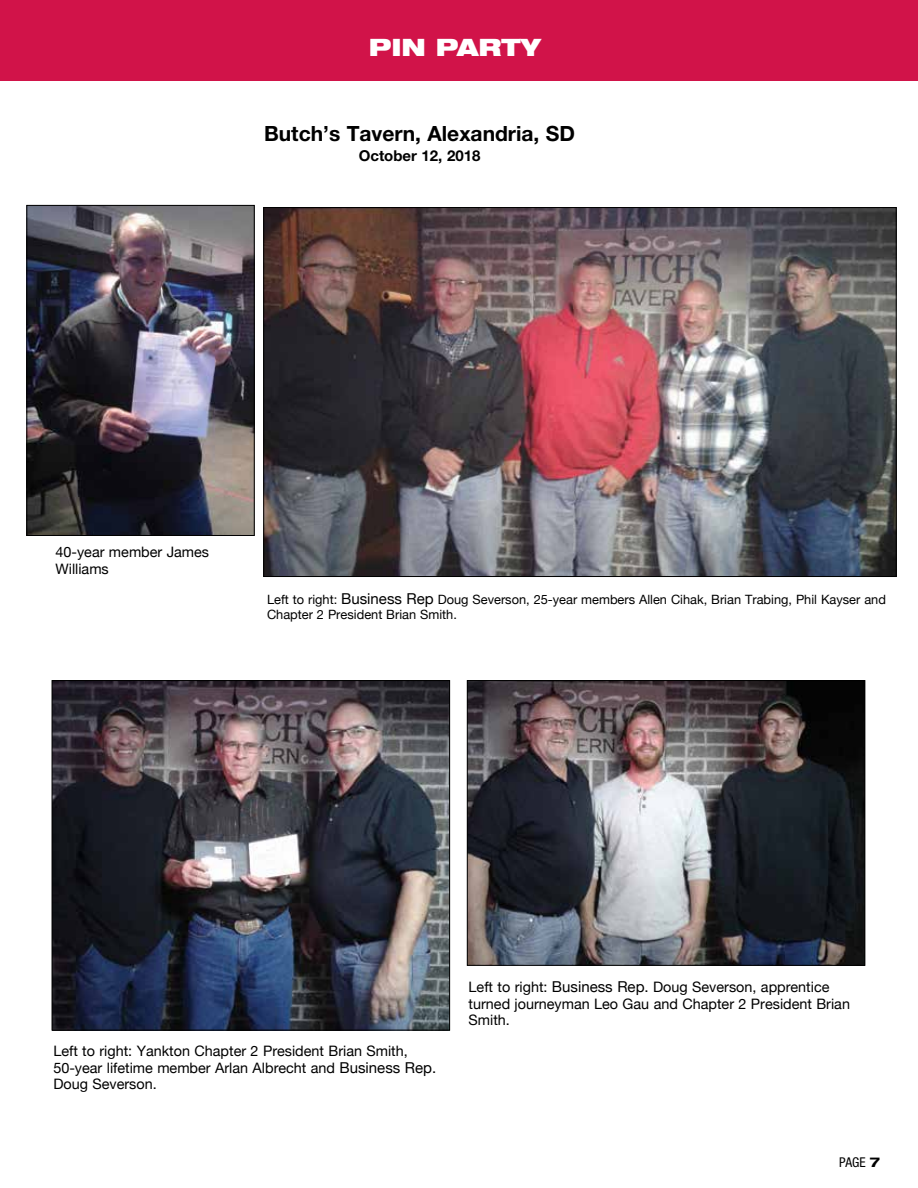
<style>
.page{position:relative;width:918px;height:1188px;background:#fff}
.page>*{position:absolute;margin:0;border:0;box-sizing:border-box;transform-origin:0 0}
.t1{font:900 expanded 24px "Helvetica Neue";color:#fff}
.t2{font:700 21px "Helvetica Neue";color:#000}
.t3{font:700 15px "Helvetica Neue";color:#000}
.t4{font:14.4px/16.5px "Helvetica Neue";color:#000}
.t5{font:condensed 13.5px "Helvetica Neue";color:#000}
.t6{font:12.75px/14.7px "Helvetica Neue";color:#000}
.s1{font-size:15px}
.s2{font-weight:700;font-stretch:expanded}
</style>
<div class="page">
<div style="left:0;top:0;width:918px;height:81px;background:#d11349"></div>
<img style="left:266px;top:209px;width:628px;height:366px">
<img style="left:54px;top:682px;width:394px;height:346px">
<div style="left:52px;top:680px;width:398px;height:350px;border:1px solid #000"></div>
<img style="left:469px;top:682px;width:394px;height:282px">
<div style="left:467px;top:680px;width:398px;height:286px;border:1px solid #000"></div>
<img style="left:29px;top:207px;width:223px;height:327px">
<div style="left:27px;top:205px;width:227px;height:331px;border:1px solid #000"></div>
<h1 class="t1" style="left:369px;top:32px;width:173px">PIN PARTY</h1>
<h2 class="t2" style="left:264px;top:121px;width:312px">Butch’s Tavern, Alexandria, SD</h2>
<p class="t3" style="left:359px;top:146px;width:123px">October 12, 2018</p>
<p class="t4" style="left:56px;top:545px;width:155px">40-year member James<br>Williams</p>
<p class="t6" style="left:267px;top:593px;width:620px">Left to right: <span class="s1">Business Rep</span> Doug Severson, 25-year members Allen Cihak, Brian Trabing, Phil Kayser and<br>Chapter 2 President Brian Smith.</p>
<p class="t4" style="left:469px;top:980px;width:383px">Left to right: <span class="s1">Business Rep.</span> Doug Severson, apprentice turned journeyman Leo Gau and Chapter 2 President Brian<br>Smith.</p>
<p class="t4" style="left:53px;top:1044px;width:385px">Left to right: Yankton Chapter 2 President Brian Smith,<br>50-year lifetime member Arlan Albrecht and <span class="s1">Business Rep.<br></span>Doug Severson.</p>
<p class="t5" style="left:839px;top:1155px;width:43px">PAGE <span class="s2">7</span></p>
</div>
